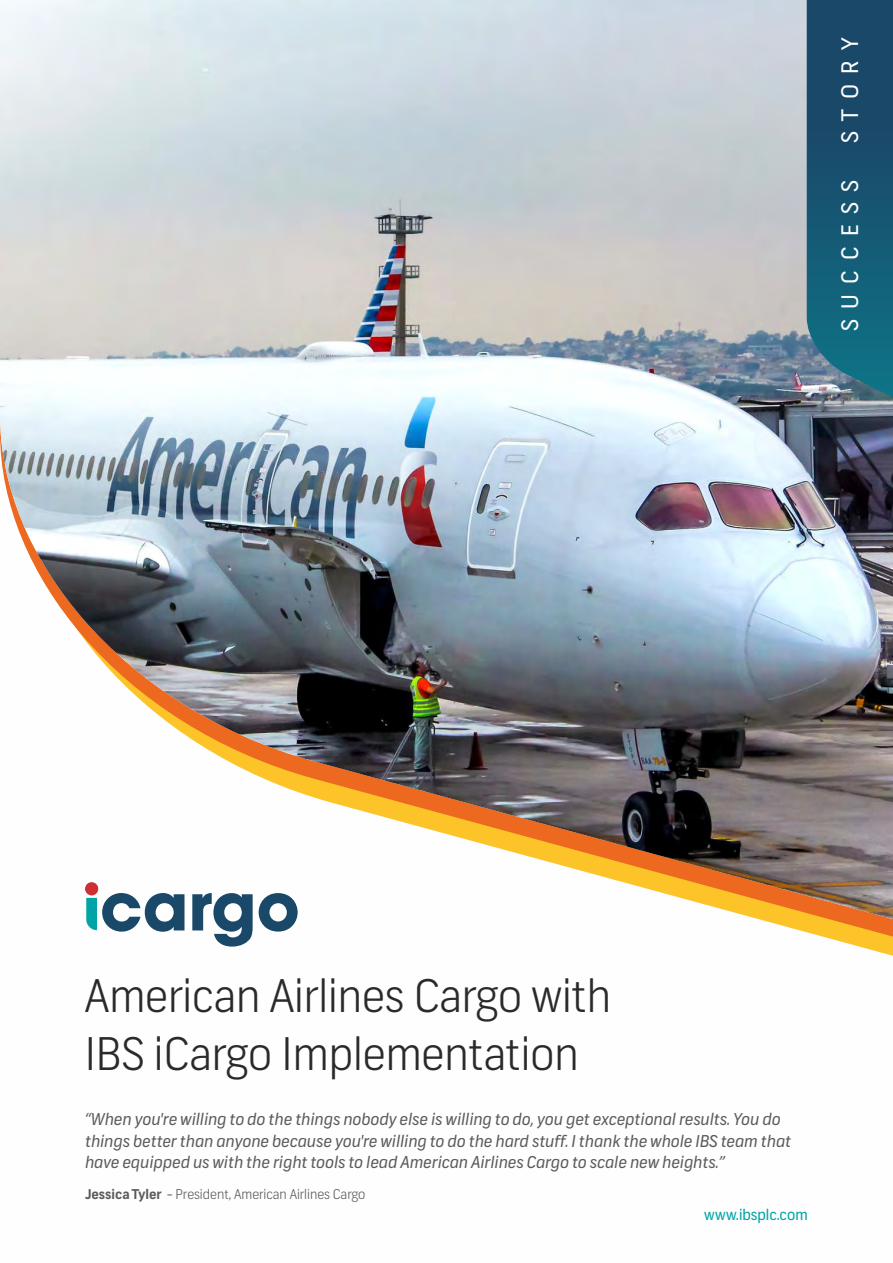
<style>
.page{position:relative;width:893px;height:1263px;background:#fff}
.page>*{position:absolute;margin:0;border:0;box-sizing:border-box;transform-origin:0 0}
.t1{font:300 45px/58.3px "Frank";color:#2b2a29}
.t2{font:22.8px "Frank";letter-spacing:.455em;color:#fefefe}
.t3{font:italic 16.5px/21.3px "Frank";color:#5b5b5b}
.t4{font:15px "Frank";color:#00a4a7}
.t5{font:300 13.5px "Frank";color:#5b5b5b}
.s1{font-weight:700}
.s2{font-weight:400}
</style>
<div class="page">
<img style="left:0;top:0;width:893px;height:919px">
<svg style="left:807px;top:0;width:86px;height:397px;background:#1c5874"></svg>
<svg style="left:86px;top:893px;width:212px;height:53px"></svg>
<div style="left:85px;top:882px;width:13px;height:13px;background:#cd2f32;border-radius:7px"></div>
<h2 class="t2" style="left:841px;top:143px;width:107px;rotate:-90deg">STORY</h2>
<h2 class="t2" style="left:841px;top:331px;width:153px;rotate:-90deg">SUCCESS</h2>
<h1 class="t1" style="left:85px;top:972px;width:528px">American Airlines Cargo with<br>IBS iCargo Implementation</h1>
<p class="t3" style="left:85px;top:1110px;width:707px">“When you're willing to do the things nobody else is willing to do, you get exceptional results. You do things better than anyone because you're willing to do the hard stuff. I thank the whole IBS team that have equipped us with the right tools to lead American Airlines Cargo to scale new heights.”</p>
<p class="t5" style="left:85px;top:1189px;width:282px"><span class="s1">Jessica Tyler</span> <span class="s2">-</span> President, American Airlines Cargo</p>
<p class="t4" style="left:704px;top:1209px;width:105px">www.ibsplc.com</p>
</div>
